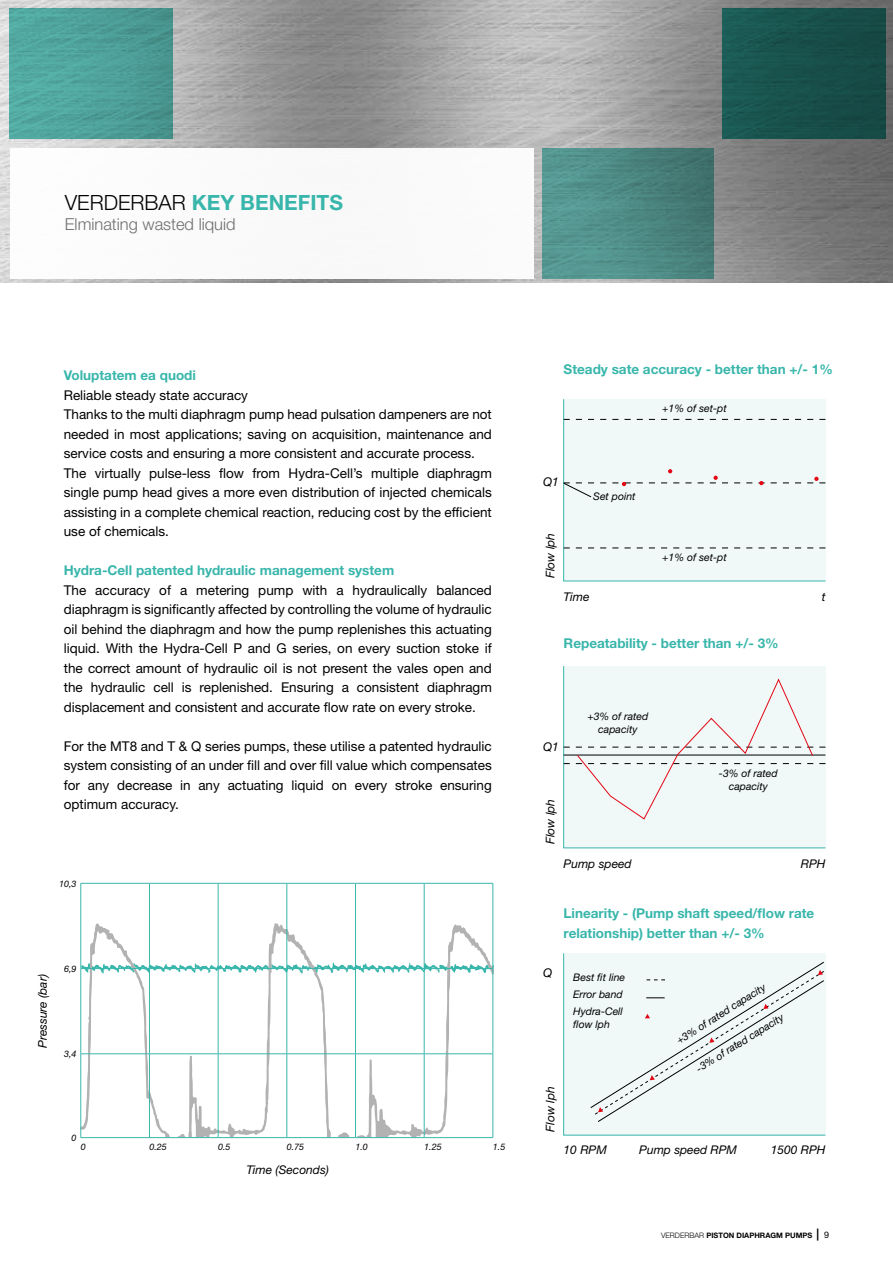
<style>
.page{position:relative;width:893px;height:1263px;background:#fff}
.page>*{position:absolute;margin:0;border:0;box-sizing:border-box;transform-origin:0 0}
.t1{font:700 21px "Helvetica Neue LT Std";color:#38b6ab}
.t2{font:300 16.5px "Helvetica Neue LT Std";color:#706f6f}
.t3{font:13.5px/19.5px "Helvetica Neue LT Std";color:#000;text-align:justify}
.t4{font:700 13.5px/19.5px "Helvetica Neue LT Std";color:#38b6ab}
.t5{font:italic 12px "Helvetica Neue LT Std";color:#000}
.t6{font:italic 10.5px/13.5px "Helvetica Neue LT Std";color:#000;text-align:center}
.t7{font:italic 9px "Helvetica Neue LT Std";color:#000}
.t8{font:700 7.5px "Helvetica Neue LT Std";color:#000}
.s1{font-weight:300;color:#000}
.s2{font-weight:300}
.s3{font-size:12px}
.s4{font-weight:400;font-size:9px}
</style>
<div class="page">
<hr style="left:0;top:0;width:1px;height:287px;background:#f0f0f0">
<img style="left:0;top:0;width:893px;height:283px">
<div style="left:10px;top:148px;width:523px;height:131px;background:#fff"></div>
<div style="left:10px;top:9px;width:163px;height:130px;background:linear-gradient(to right,#54aea6,#48948d)"></div>
<div style="left:722px;top:9px;width:163px;height:130px;background:linear-gradient(to right,#1c5b55,#154642)"></div>
<div style="left:542px;top:148px;width:172px;height:131px;background:linear-gradient(to right,#5a9e98,#427571)"></div>
<svg style="left:80px;top:923px;width:414px;height:215px"></svg>
<div style="left:563px;top:399px;width:263px;height:182px;background:#f1f8f8"></div>
<svg style="left:564px;top:419px;width:261px;height:1px"></svg>
<svg style="left:564px;top:548px;width:261px;height:1px"></svg>
<div style="left:563px;top:469px;width:262px;height:28px;background:#f1f8f8"></div>
<div style="left:563px;top:666px;width:263px;height:182px;background:#f1f8f8"></div>
<svg style="left:564px;top:679px;width:261px;height:140px"></svg>
<div style="left:563px;top:953px;width:263px;height:182px;background:#f1f8f8"></div>
<div style="left:590px;top:961px;width:234px;height:161px;background:#f1f8f8"></div>
<hr style="left:81px;top:883px;width:68px;height:1px;background:#38b6ab">
<hr style="left:149px;top:883px;width:69px;height:1px;background:#38b6ab">
<hr style="left:218px;top:883px;width:69px;height:1px;background:#38b6ab">
<hr style="left:287px;top:883px;width:68px;height:1px;background:#38b6ab">
<hr style="left:355px;top:883px;width:69px;height:1px;background:#38b6ab">
<hr style="left:424px;top:883px;width:69px;height:1px;background:#38b6ab">
<hr style="left:81px;top:883px;width:1px;height:85px;background:#38b6ab">
<hr style="left:149px;top:883px;width:1px;height:85px;background:#38b6ab">
<hr style="left:218px;top:883px;width:1px;height:85px;background:#38b6ab">
<hr style="left:287px;top:883px;width:1px;height:85px;background:#38b6ab">
<hr style="left:355px;top:883px;width:1px;height:85px;background:#38b6ab">
<hr style="left:424px;top:883px;width:1px;height:85px;background:#38b6ab">
<hr style="left:493px;top:883px;width:1px;height:85px;background:#38b6ab">
<hr style="left:81px;top:968px;width:68px;height:1px;background:#38b6ab">
<hr style="left:81px;top:969px;width:1px;height:84px;background:#38b6ab">
<hr style="left:149px;top:968px;width:69px;height:1px;background:#38b6ab">
<hr style="left:149px;top:969px;width:1px;height:84px;background:#38b6ab">
<hr style="left:218px;top:968px;width:69px;height:1px;background:#38b6ab">
<hr style="left:218px;top:969px;width:1px;height:84px;background:#38b6ab">
<hr style="left:287px;top:968px;width:68px;height:1px;background:#38b6ab">
<hr style="left:287px;top:969px;width:1px;height:84px;background:#38b6ab">
<hr style="left:355px;top:968px;width:69px;height:1px;background:#38b6ab">
<hr style="left:355px;top:969px;width:1px;height:84px;background:#38b6ab">
<hr style="left:424px;top:968px;width:69px;height:1px;background:#38b6ab">
<hr style="left:424px;top:969px;width:1px;height:84px;background:#38b6ab">
<hr style="left:493px;top:969px;width:1px;height:84px;background:#38b6ab">
<hr style="left:81px;top:1053px;width:68px;height:1px;background:#38b6ab">
<hr style="left:81px;top:1054px;width:1px;height:83px;background:#38b6ab">
<hr style="left:149px;top:1053px;width:69px;height:1px;background:#38b6ab">
<hr style="left:149px;top:1054px;width:1px;height:83px;background:#38b6ab">
<hr style="left:218px;top:1053px;width:69px;height:1px;background:#38b6ab">
<hr style="left:218px;top:1054px;width:1px;height:83px;background:#38b6ab">
<hr style="left:287px;top:1053px;width:68px;height:1px;background:#38b6ab">
<hr style="left:287px;top:1054px;width:1px;height:83px;background:#38b6ab">
<hr style="left:355px;top:1053px;width:69px;height:1px;background:#38b6ab">
<hr style="left:355px;top:1054px;width:1px;height:83px;background:#38b6ab">
<hr style="left:424px;top:1053px;width:69px;height:1px;background:#38b6ab">
<hr style="left:424px;top:1054px;width:1px;height:83px;background:#38b6ab">
<hr style="left:493px;top:1054px;width:1px;height:83px;background:#38b6ab">
<hr style="left:81px;top:1137px;width:68px;height:1px;background:#38b6ab">
<hr style="left:149px;top:1137px;width:69px;height:1px;background:#38b6ab">
<hr style="left:218px;top:1137px;width:69px;height:1px;background:#38b6ab">
<hr style="left:287px;top:1137px;width:68px;height:1px;background:#38b6ab">
<hr style="left:355px;top:1137px;width:69px;height:1px;background:#38b6ab">
<hr style="left:424px;top:1137px;width:69px;height:1px;background:#38b6ab">
<h1 class="t1" style="left:65px;top:190px;width:280px"><span class="s1">VERDERBAR</span> KEY BENEFITS</h1>
<p class="t2" style="left:65px;top:214px;width:172px">Elminating wasted liquid</p>
<p class="t4" style="left:64px;top:365px;width:134px">Voluptatem ea quodi</p>
<p class="t3" style="left:64px;top:385px;width:430px;text-align:left">Reliable steady state accuracy<br>Thanks to the multi diaphragm pump head pulsation dampeners are not needed in most applications; saving on acquisition, maintenance and service costs and ensuring a more consistent and accurate process.<br>The virtually pulse-less flow from Hydra-Cell’s multiple diaphragm single pump head gives a more even distribution of injected chemicals assisting in a complete chemical reaction, reducing cost by the efficient use of chemicals.</p>
<p class="t4" style="left:64px;top:560px;width:332px">Hydra-Cell patented hydraulic management system</p>
<p class="t3" style="left:64px;top:580px;width:430px">The accuracy of a metering pump with a hydraulically balanced diaphragm is significantly affected by controlling the volume of hydraulic oil behind the diaphragm and how the pump replenishes this actuating liquid. With the Hydra-Cell P and G series, on every suction stoke if the correct amount of hydraulic oil is not present the vales open and the hydraulic cell is replenished. Ensuring a consistent diaphragm displacement and consistent and accurate flow rate on every stroke.</p>
<p class="t3" style="left:64px;top:736px;width:430px">For the MT8 and T &amp; Q series pumps, these utilise a patented hydraulic system consisting of an under fill and over fill value which compensates for any decrease in any actuating liquid on every stroke ensuring optimum accuracy.</p>
<p class="t7" style="left:59px;top:878px;width:19px">10,3</p>
<p class="t5" style="left:35px;top:1048px;width:77px;rotate:-90deg">Pressure (bar)</p>
<p class="t7" style="left:64px;top:963px;width:14px">6,9</p>
<p class="t7" style="left:64px;top:1048px;width:14px">3,4</p>
<p class="t7" style="left:72px;top:1132px;width:7px">0</p>
<p class="t7" style="left:81px;top:1141px;width:7px">0</p>
<p class="t7" style="left:149px;top:1141px;width:19px">0.25</p>
<p class="t7" style="left:218px;top:1141px;width:14px">0.5</p>
<p class="t7" style="left:287px;top:1141px;width:19px">0.75</p>
<p class="t7" style="left:355px;top:1141px;width:14px">1.0</p>
<p class="t7" style="left:424px;top:1141px;width:19px">1.25</p>
<p class="t7" style="left:493px;top:1141px;width:14px">1.5</p>
<p class="t5" style="left:246px;top:1162px;width:84px">Time (Seconds)</p>
<p class="t4" style="left:564px;top:359px;width:271px">Steady sate accuracy - better than +/- 1%</p>
<p class="t6" style="left:662px;top:401px;width:66px">+1% of set-pt</p>
<p class="t5" style="left:543px;top:475px;width:17px">Q1</p>
<p class="t5" style="left:543px;top:578px;width:47px;rotate:-90deg">Flow lph</p>
<p class="t6" style="left:593px;top:489px;width:44px">Set point</p>
<p class="t6" style="left:662px;top:550px;width:66px">+1% of set-pt</p>
<p class="t5" style="left:564px;top:589px;width:27px">Time</p>
<p class="t5" style="left:822px;top:589px;width:5px">t</p>
<p class="t4" style="left:564px;top:633px;width:217px">Repeatability - better than +/- 3%</p>
<p class="t5" style="left:543px;top:739px;width:17px">Q1</p>
<p class="t5" style="left:543px;top:844px;width:47px;rotate:-90deg">Flow lph</p>
<p class="t6" style="left:587px;top:709px;width:62px">+3% of rated capacity</p>
<p class="t6" style="left:719px;top:766px;width:60px">-3% of rated capacity</p>
<p class="t5" style="left:564px;top:857px;width:70px">Pump speed</p>
<p class="t5" style="left:801px;top:857px;width:26px">RPH</p>
<p class="t5" style="left:543px;top:966px;width:11px">Q</p>
<p class="t4" style="left:564px;top:903px;width:252px">Linearity - (Pump shaft speed/flow rate relationship) better than +/- 3%</p>
<p class="t6" style="left:573px;top:969px;width:53px;line-height:16.8px;text-align:left">Best fit line<br>Error band<br>Hydra-Cell</p>
<p class="t6" style="left:573px;top:1017px;width:38px">flow lph</p>
<p class="t6" style="left:674px;top:1035px;width:104px;rotate:-32deg">+3% of rated capacity</p>
<p class="t6" style="left:694px;top:1063px;width:102px;rotate:-32deg">-3% of rated capacity</p>
<p class="t5" style="left:543px;top:1131px;width:47px;rotate:-90deg">Flow lph</p>
<p class="t5" style="left:564px;top:1142px;width:45px">10 RPM</p>
<p class="t5" style="left:639px;top:1142px;width:99px">Pump speed RPM</p>
<p class="t5" style="left:771px;top:1142px;width:56px">1500 RPH</p>
<p class="t8" style="left:661px;top:1231px;width:170px"><span class="s2">VERDERBAR</span> PISTON DIAPHRAGM PUMPS <span class="s3">|</span> <span class="s4">9</span></p>
</div>
